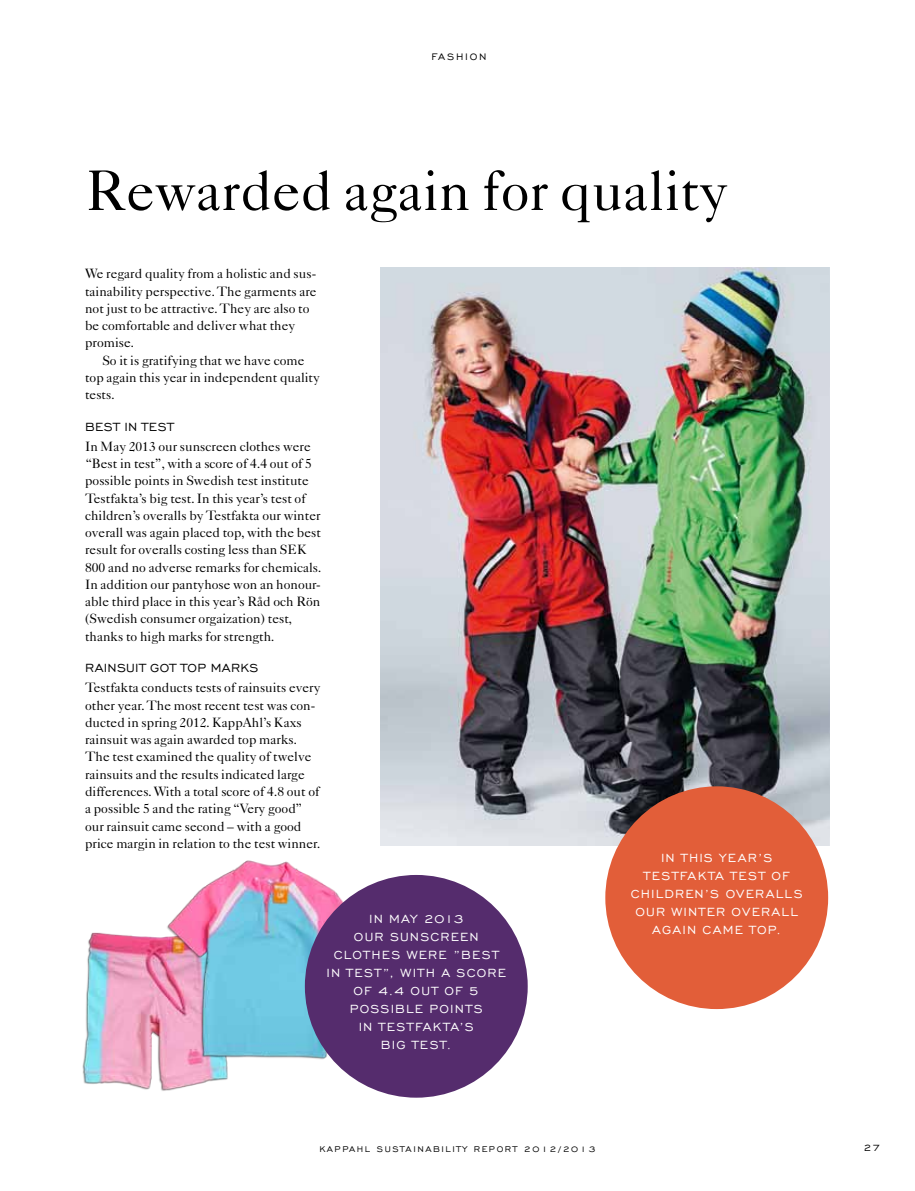
<style>
.page{position:relative;width:915px;height:1191px;background:#fff}
.page>*{position:absolute;margin:0;border:0;box-sizing:border-box;transform-origin:0 0}
.t1{font:57px "Caslon 540 LT Std";color:#000}
.t2{font:15px/18px "Engravers Gothic TL";letter-spacing:.08em;color:#fff}
.t3{font:15px "Engravers Gothic TL";letter-spacing:.025em;color:#000}
.t4{font:15px "Engravers Gothic TL";letter-spacing:.11em;color:#fff}
.t5{font:13.5px/17.2px "Caslon 540 LT Std";color:#000}
.t6{font:12px "Engravers Gothic TL";letter-spacing:.15em;color:#000}
.t7{font:10.5px "Engravers Gothic TL";letter-spacing:.15em;color:#000}
</style>
<div class="page">
<img style="left:380px;top:268px;width:449px;height:578px">
<img style="left:82px;top:932px;width:112px;height:159px">
<img style="left:140px;top:835px;width:248px;height:250px">
<div style="left:305px;top:875px;width:222px;height:222px;background:#552c6d;border-radius:50%"></div>
<div style="left:605px;top:786px;width:222px;height:223px;background:#e25e39;border-radius:50%"></div>
<p class="t6" style="left:431px;top:50px;width:55px">fashion</p>
<h1 class="t1" style="left:85px;top:156px;width:644px">Rewarded again for quality</h1>
<p class="t5" style="left:85px;top:265px;width:233px">We regard quality from a holistic and sus&shy;tainability perspective. The garments are not just to be attractive. They are also to be comfortable and deliver what they promise.</p>
<p class="t5" style="left:85px;top:351px;width:236px;text-indent:17px">So it is gratifying that we have come top again this year in independent quality tests.</p>
<p class="t3" style="left:85px;top:418px;width:90px">BEST IN TEST</p>
<p class="t5" style="left:85px;top:437px;width:238px">In May 2013 our sunscreen clothes were “Best in test”, with a score of 4.4 out of 5 possible points in Swedish test institute Testfakta’s big test. In this year’s test of children’s overalls by Testfakta our winter overall was again placed top, with the best result for overalls costing less than SEK 800 and no adverse remarks for chemicals.<br>In addition our pantyhose won an honour&shy;able third place in this year’s Råd och Rön (Swedish consumer orgaization) test, thanks to high marks for strength.</p>
<p class="t3" style="left:85px;top:659px;width:175px">RAINSUIT GOT TOP MARKS</p>
<p class="t5" style="left:85px;top:679px;width:237px">Testfakta conducts tests of rainsuits every other year. The most recent test was con&shy;ducted in spring 2012. KappAhl’s Kaxs rainsuit was again awarded top marks.<br>The test examined the quality of twelve rainsuits and the results indicated large differences. With a total score of 4.8 out of a possible 5 and the rating “Very good” our rainsuit came second – with a good price margin in relation to the test winner.</p>
<p class="t2" style="left:354px;top:909px;width:111px;text-indent:15px">IN MAY 2013<br>OUR SUNSCREE</p>
<p class="t2" style="left:469px;top:927px;width:11px">N</p>
<p class="t2" style="left:334px;top:945px;width:95px">CLOTHES WERE</p>
<p class="t2" style="left:453px;top:945px;width:47px">”BEST</p>
<p class="t2" style="left:326px;top:963px;width:161px">IN TEST”, WITH A SCORE</p>
<p class="t2" style="left:353px;top:981px;width:127px">OF 4.4 OUT OF 5</p>
<p class="t2" style="left:349px;top:999px;width:134px">POSSIBLE POINTS</p>
<p class="t2" style="left:358px;top:1017px;width:116px">IN TESTFAKTA’S</p>
<p class="t2" style="left:381px;top:1035px;width:72px">BIG TEST.</p>
<p class="t2" style="left:660px;top:848px;width:77px">IN THIS YEAR</p>
<p class="t2" style="left:757px;top:848px;width:16px">’S</p>
<p class="t4" style="left:643px;top:867px;width:147px">TESTFAKTA TEST OF</p>
<p class="t2" style="left:630px;top:884px;width:125px">CHILDREN’S OVERALL</p>
<p class="t2" style="left:793px;top:884px;width:10px">S</p>
<p class="t2" style="left:652px;top:902px;width:130px;text-indent:-17px">OUR WINTER OVERALL<br>AGAIN CAME TOP.</p>
<p class="t7" style="left:319px;top:1143px;width:277px">KappAhl SUSTAINABILITY report 2012/2013</p>
<p class="t6" style="left:863px;top:1141px;width:18px">27</p>
</div>
